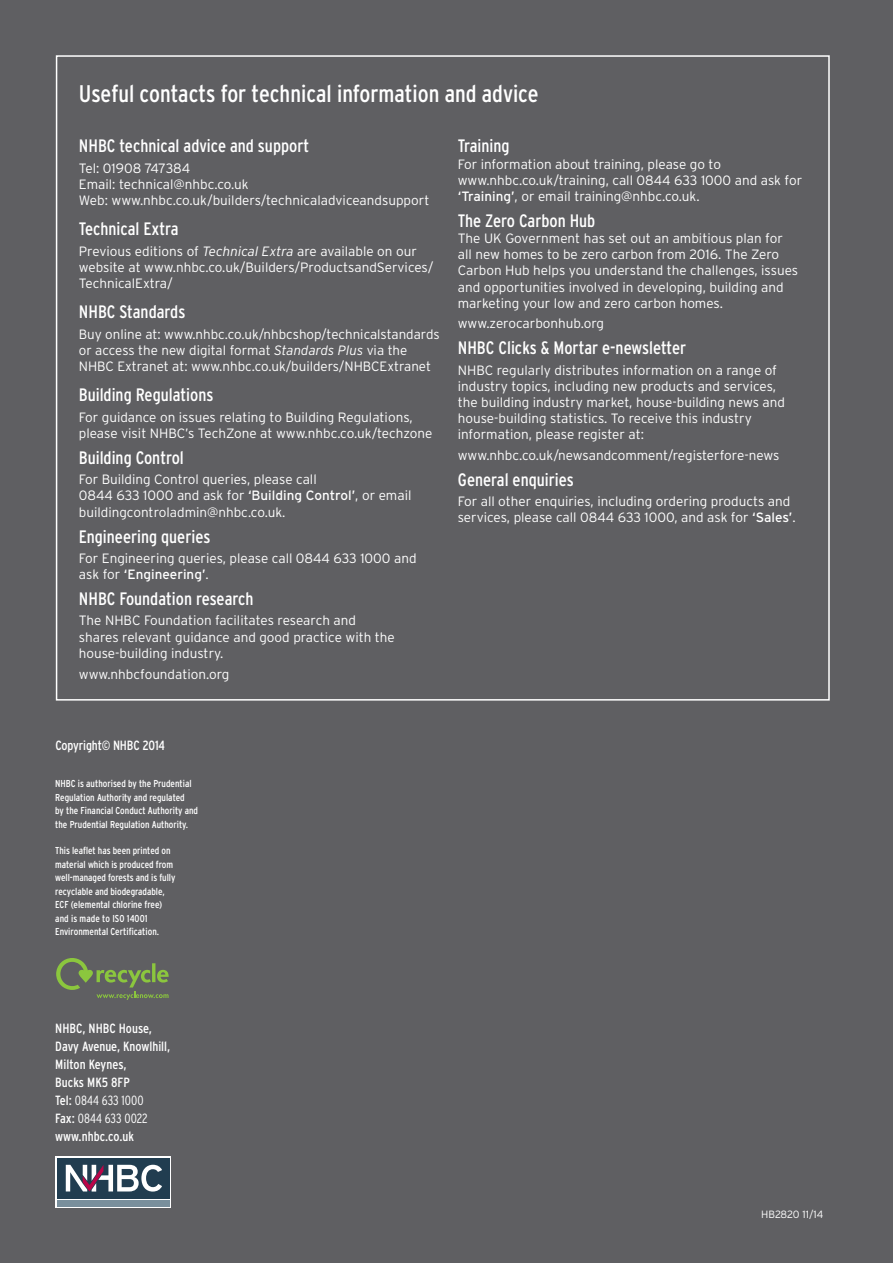
<style>
.page{position:relative;width:893px;height:1263px;background:#5f5f62}
.page>*{position:absolute;margin:0;border:0;box-sizing:border-box;transform-origin:0 0}
.USEFUL_CONTACTS_Main{font:condensed 24px "Interstate";color:#fff}
.USEFUL_CONTACTS_Sub{font:condensed 18px "Interstate";color:#fff}
.USEFUL_CONTACTS_Body{font:condensed 18px "Interstate";color:#fff}
.USEFUL_CONTACTS_Body-2{font:300 13.5px/16.2px "Interstate";color:#fff}
.USEFUL_CONTACTS_Sub-2{font:300 13.5px/16.2px "Interstate";color:#fff}
.t1{font:condensed 13.35px/18px "Interstate";color:#fff}
.t2{font:300 10.5px "Interstate";color:#fff}
.t3{font:condensed 10.05px/13.5px "Interstate";color:#fff}
.s1{font-style:italic}
.s2{font-weight:400}
.s3{font-weight:300}
</style>
<div class="page">
<svg style="left:55px;top:1156px;width:116px;height:51px"></svg>
<div style="left:57px;top:1158px;width:112px;height:40px;background:#213d50"></div>
<div style="left:57px;top:1200px;width:112px;height:6px;background:#798f9c"></div>
<svg style="left:66px;top:1165px;width:96px;height:26px"></svg>
<svg style="left:56px;top:958px;width:113px;height:42px"></svg>
<p class="USEFUL_CONTACTS_Main" style="left:79px;top:80px;width:461px">Useful contacts for technical information and advice</p>
<p class="USEFUL_CONTACTS_Sub" style="left:79px;top:136px;width:232px">NHBC technical advice and support</p>
<p class="USEFUL_CONTACTS_Sub-2" style="left:79px;top:160px;width:352px">Tel: 01908 747384<br>Email: technical@nhbc.co.uk<br>Web: www.nhbc.co.uk/builders/technicaladviceandsupport</p>
<p class="USEFUL_CONTACTS_Sub" style="left:79px;top:219px;width:101px">Technical Extra</p>
<p class="USEFUL_CONTACTS_Sub-2" style="left:79px;top:243px;width:356px">Previous editions of <span class="s1">Technical Extra</span> are available on our website at www.nhbc.co.uk/Builders/ProductsandServices/<br>TechnicalExtra/</p>
<p class="USEFUL_CONTACTS_Sub" style="left:79px;top:302px;width:108px">NHBC Standards</p>
<p class="USEFUL_CONTACTS_Sub-2" style="left:79px;top:326px;width:362px">Buy online at: www.nhbc.co.uk/nhbcshop/technicalstandards or access the new digital format <span class="s1">Standards Plus</span> via the<br>NHBC Extranet at: www.nhbc.co.uk/builders/NHBCExtranet</p>
<p class="USEFUL_CONTACTS_Sub" style="left:79px;top:385px;width:136px">Building Regulations</p>
<p class="USEFUL_CONTACTS_Body-2" style="left:79px;top:409px;width:355px">For guidance on issues relating to Building Regulations, please visit NHBC’s TechZone at www.nhbc.co.uk/techzone</p>
<p class="USEFUL_CONTACTS_Sub" style="left:79px;top:447px;width:107px">Building Control</p>
<p class="USEFUL_CONTACTS_Body-2" style="left:79px;top:471px;width:334px">For Building Control queries, please call<br>0844 633 1000 and ask for <span class="s2">‘Building Control’</span>, or email buildingcontroladmin@nhbc.co.uk.</p>
<p class="USEFUL_CONTACTS_Sub" style="left:79px;top:526px;width:133px">Engineering queries</p>
<p class="USEFUL_CONTACTS_Body-2" style="left:79px;top:550px;width:339px">For Engineering queries, please call 0844 633 1000 and ask for <span class="s2">‘Engineering’</span>.</p>
<p class="USEFUL_CONTACTS_Sub" style="left:79px;top:589px;width:176px">NHBC Foundation research</p>
<p class="USEFUL_CONTACTS_Body-2" style="left:79px;top:612px;width:318px">The NHBC Foundation facilitates research and shares relevant guidance and good practice with the house-building industry.</p>
<p class="USEFUL_CONTACTS_Body-2" style="left:79px;top:666px;width:152px">www.nhbcfoundation.org</p>
<p class="USEFUL_CONTACTS_Body" style="left:458px;top:136px;width:53px">Training</p>
<p class="USEFUL_CONTACTS_Body-2" style="left:458px;top:156px;width:265px">For information about training, please go to</p>
<p class="USEFUL_CONTACTS_Body-2" style="left:458px;top:172px;width:346px">www.nhbc.co.uk/training, call 0844 633 1000 and ask for <span class="s2">‘Training’</span>, or email training@nhbc.co.uk.</p>
<p class="USEFUL_CONTACTS_Body" style="left:458px;top:210px;width:139px">The Zero Carbon Hub</p>
<p class="USEFUL_CONTACTS_Body-2" style="left:458px;top:230px;width:342px">The UK Government has set out an ambitious plan for all new homes to be zero carbon from 2016. The Zero Carbon Hub helps you understand the challenges, issues and opportunities involved in developing, building and marketing your low and zero carbon homes.</p>
<p class="USEFUL_CONTACTS_Body-2" style="left:458px;top:315px;width:148px">www.zerocarbonhub.org</p>
<p class="USEFUL_CONTACTS_Sub" style="left:458px;top:338px;width:230px">NHBC Clicks &amp; Mortar e-newsletter</p>
<p class="USEFUL_CONTACTS_Body-2" style="left:458px;top:362px;width:329px">NHBC regularly distributes information on a range of industry topics, including new products and services, the building industry market, house-building news and house-building statistics. To receive this industry information, please register at:</p>
<p class="USEFUL_CONTACTS_Body-2" style="left:458px;top:447px;width:323px">www.nhbc.co.uk/newsandcomment/registerfore-news</p>
<p class="USEFUL_CONTACTS_Sub" style="left:458px;top:469px;width:117px">General enquiries</p>
<p class="USEFUL_CONTACTS_Body-2" style="left:458px;top:493px;width:339px">For all other enquiries, including ordering products and services, please call 0844 633 1000, and ask for <span class="s2">‘Sales’</span>.</p>
<p class="t1" style="left:55px;top:736px;width:111px">Copyright© NHBC 2014</p>
<p class="t3" style="left:55px;top:777px;width:138px">NHBC is authorised by the Prudential<br>Regulation Authority and regulated</p>
<p class="t3" style="left:55px;top:804px;width:144px">by the Financial Conduct Authority and the Prudential Regulation Authority.</p>
<p class="t3" style="left:55px;top:844px;width:122px">This leaflet has been printed on material which is produced from well-managed forests and is fully recyclable and biodegradable,<br>ECF (elemental chlorine free) and is made to ISO 14001<br>Environmental Certification.</p>
<p class="t1" style="left:55px;top:1019px;width:116px">NHBC, NHBC House,<br>Davy Avenue, Knowlhill,<br>Milton Keynes,<br>Bucks MK5 8FP<br>Tel: <span class="s3">0844 633 1000<br></span>Fax: <span class="s3">0844 633 0022 </span>www.nhbc.co.uk</p>
<p class="t2" style="left:761px;top:1208px;width:64px">HB2820 11/14</p>
</div>
